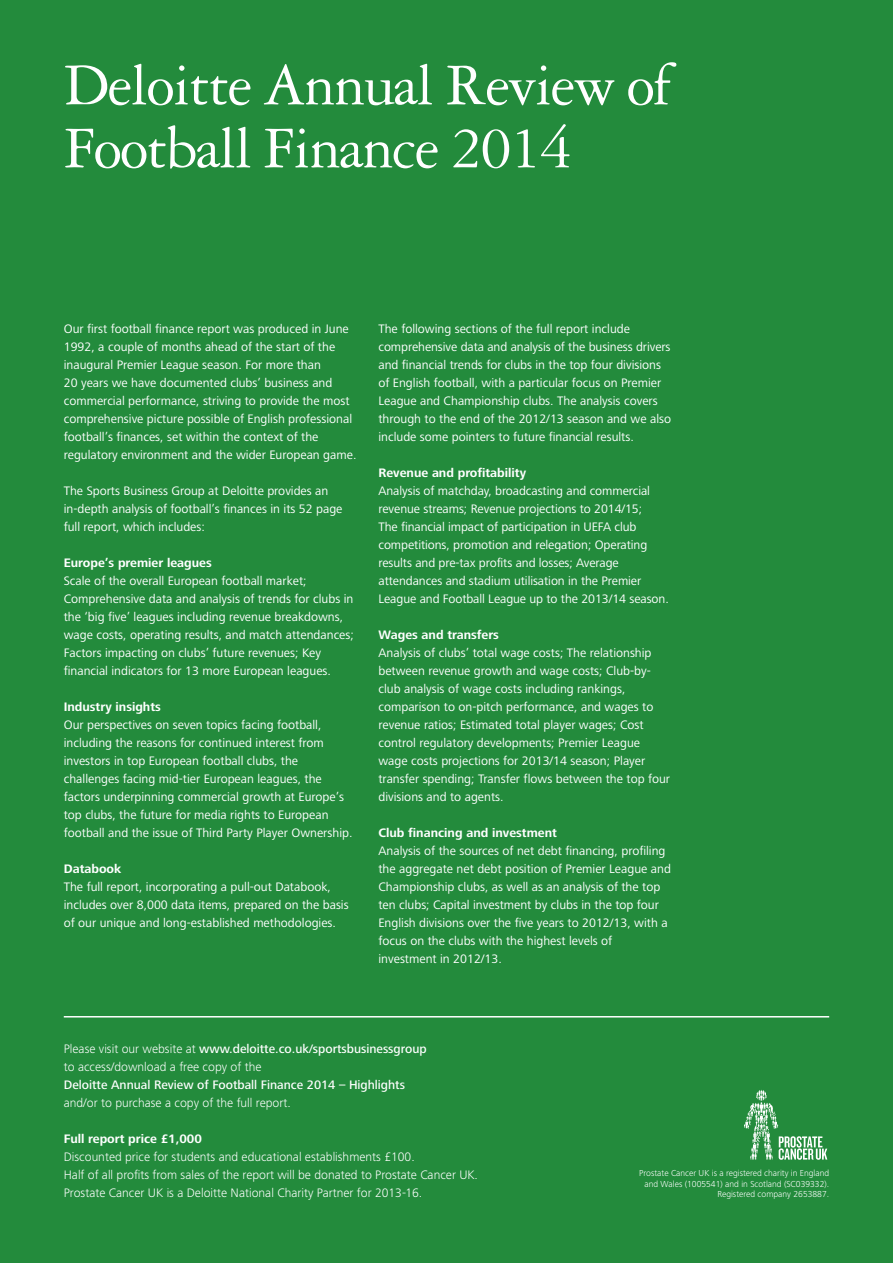
<style>
.page{position:relative;width:893px;height:1263px;background:#238b3c}
.page>*{position:absolute;margin:0;border:0;box-sizing:border-box;transform-origin:0 0}
.t1{font:63px/63px "Garamond 3 LT Std";letter-spacing:-.025em;color:#fff}
.t2{font:12.75px/18px "Frutiger Next LT";color:#fff}
.t3{font:300 12.75px/18px "Frutiger Next LT";color:#fff}
.t4{font:700 12.75px "Frutiger Next LT";color:#fff}
.t5{font:500 12.75px "Frutiger Next LT";color:#fff}
.t6{font:300 9px/10.5px "Frutiger Next LT";color:#fff;text-align:right}
.s1{font-weight:500}
</style>
<div class="page">
<hr style="left:64px;top:1016px;width:765px;height:1px;background:#fff">
<svg style="left:744px;top:1090px;width:83px;height:70px"></svg>
<h1 class="t1" style="left:64px;top:59px;width:608px">Deloitte Annual Review of<br>Football Finance 2014</h1>
<p class="t2" style="left:64px;top:321px;width:294px">Our first football finance report was produced in June 1992, a couple of months ahead of the start of the inaugural Premier League season. For more than<br>20 years we have documented clubs’ business and commercial performance, striving to provide the most comprehensive picture possible of English professional football’s finances, set within the context of the regulatory environment and the wider European game.</p>
<p class="t2" style="left:64px;top:483px;width:280px">The Sports Business Group at Deloitte provides an in-depth analysis of football’s finances in its 52 page full report, which includes:</p>
<p class="t4" style="left:64px;top:558px;width:149px">Europe’s premier leagues</p>
<p class="t2" style="left:64px;top:573px;width:292px">Scale of the overall European football market; Comprehensive data and analysis of trends for clubs in the ‘big five’ leagues including revenue breakdowns, wage costs, operating results, and match attendances; Factors impacting on clubs’ future revenues; Key financial indicators for 13 more European leagues.</p>
<p class="t4" style="left:64px;top:702px;width:99px">Industry insights</p>
<p class="t2" style="left:64px;top:717px;width:290px">Our perspectives on seven topics facing football, including the reasons for continued interest from investors in top European football clubs, the challenges facing mid-tier European leagues, the factors underpinning commercial growth at Europe’s top clubs, the future for media rights to European football and the issue of Third Party Player Ownership.</p>
<p class="t4" style="left:64px;top:864px;width:59px">Databook</p>
<p class="t2" style="left:64px;top:879px;width:286px">The full report, incorporating a pull-out Databook, includes over 8,000 data items, prepared on the basis of our unique and long-established methodologies.</p>
<p class="t2" style="left:378px;top:321px;width:294px">The following sections of the full report include comprehensive data and analysis of the business drivers and financial trends for clubs in the top four divisions of English football, with a particular focus on Premier League and Championship clubs. The analysis covers through to the end of the 2012/13 season and we also include some pointers to future financial results.</p>
<p class="t4" style="left:378px;top:468px;width:149px">Revenue and profitability</p>
<p class="t2" style="left:378px;top:483px;width:292px">Analysis of matchday, broadcasting and commercial revenue streams; Revenue projections to 2014/15;<br>The financial impact of participation in UEFA club competitions, promotion and relegation; Operating results and pre-tax profits and losses; Average attendances and stadium utilisation in the Premier League and Football League up to the 2013/14 season.</p>
<p class="t4" style="left:378px;top:630px;width:122px">Wages and transfers</p>
<p class="t2" style="left:378px;top:645px;width:293px">Analysis of clubs’ total wage costs; The relationship between revenue growth and wage costs; Club-by&shy;club analysis of wage costs including rankings, comparison to on-pitch performance, and wages to revenue ratios; Estimated total player wages; Cost control regulatory developments; Premier League wage costs projections for 2013/14 season; Player transfer spending; Transfer flows between the top four divisions and to agents.</p>
<p class="t4" style="left:378px;top:828px;width:180px">Club financing and investment</p>
<p class="t2" style="left:378px;top:843px;width:294px">Analysis of the sources of net debt financing, profiling the aggregate net debt position of Premier League and Championship clubs, as well as an analysis of the top ten clubs; Capital investment by clubs in the top four English divisions over the five years to 2012/13, with a focus on the clubs with the highest levels of investment in 2012/13.</p>
<p class="t3" style="left:64px;top:1041px;width:364px">Please visit our website at <span class="s1">www.deloitte.co.uk/sportsbusinessgroup </span>to access/download a free copy of the</p>
<p class="t5" style="left:64px;top:1080px;width:343px">Deloitte Annual Review of Football Finance 2014 – Highlights</p>
<p class="t3" style="left:64px;top:1095px;width:228px">and/or to purchase a copy of the full report.</p>
<p class="t4" style="left:64px;top:1134px;width:140px">Full report price £1,000</p>
<p class="t3" style="left:64px;top:1149px;width:416px">Discounted price for students and educational establishments £100.<br>Half of all profits from sales of the report will be donated to Prostate Cancer UK.<br>Prostate Cancer UK is a Deloitte National Charity Partner for 2013-16.</p>
<p class="t6" style="left:639px;top:1169px;width:191px">Prostate Cancer UK is a registered charity in England and Wales (1005541) and in Scotland (SC039332).<br>Registered company 2653887.</p>
</div>
